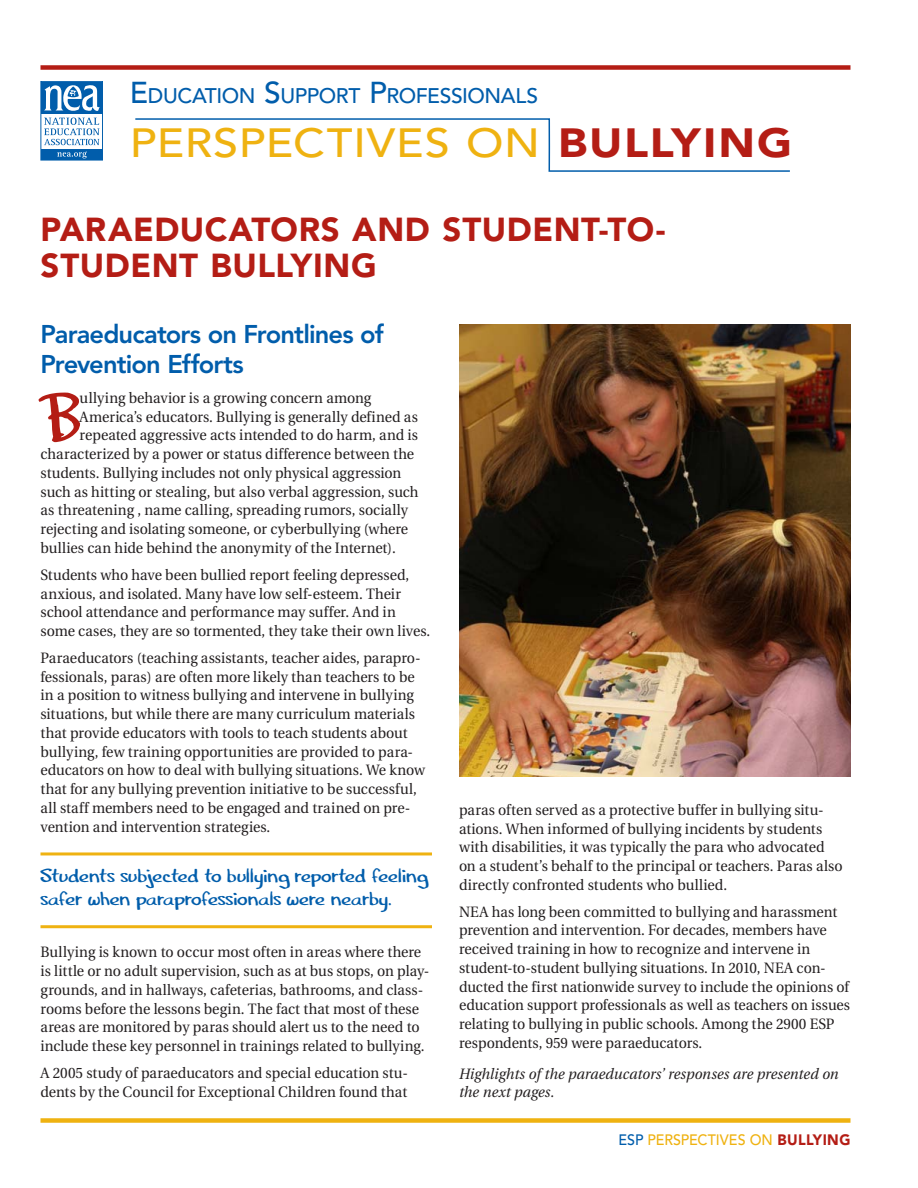
<style>
.page{position:relative;width:918px;height:1188px;background:#fff}
.page>*{position:absolute;margin:0;border:0;box-sizing:border-box;transform-origin:0 0}
.Intro_Para_drop_cap{font:69.3px "bosilmarker";color:#b41d15;scale:.95 1}
.Body{font:500 40.5px "Avenir";letter-spacing:.015em;color:#efb211;scale:1.11 1}
.subtitle{font:900 33px/36px "Avenir";letter-spacing:.02em;color:#b41d15}
.subtitle-2{font:800 25.5px/30px "Avenir";letter-spacing:-.035em;color:#015dab}
.Body-2{font:500 21px "Avenir";letter-spacing:-.02em;color:#015dab}
.out_quotes{font:19.5px/22.5px "bosilmarker";letter-spacing:-.01em;color:#015dab}
.Body-3{font:15px/18.8px "Utopia";color:#231f20;scale:.95 1}
.Intro_Para_drop_cap-2{font:15px "Utopia";color:#231f20;scale:.95 1}
.Body-4{font:italic 15px/18px "Utopia";letter-spacing:.005em;color:#231f20;scale:.95 1}
.Fast_Facts_Text{font:500 15px "Avenir";letter-spacing:-.005em;color:#efb211;scale:.95 1}
.s1{font-size:30px}
.s2{font-weight:900;color:#b41d15}
.s3{color:#015dab}
</style>
<div class="page">
<div style="left:40px;top:65px;width:810px;height:5px;background:#b41d15"></div>
<div style="left:40px;top:1118px;width:810px;height:5px;background:#efb211"></div>
<hr style="left:40px;top:852px;width:392px;height:3px;background:#efb211">
<hr style="left:40px;top:925px;width:392px;height:3px;background:#efb211">
<div style="left:41px;top:82px;width:61px;height:32px;background:#015dab"></div>
<div style="left:41px;top:149px;width:62px;height:11px;background:#015dab"></div>
<svg style="left:44px;top:85px;width:56px;height:26px"></svg>
<svg style="left:57px;top:152px;width:30px;height:6px"></svg>
<svg style="left:44px;top:118px;width:56px;height:27px"></svg>
<div style="left:41px;top:81px;width:62px;height:79px;border:1px solid #015dab"></div>
<svg style="left:135px;top:118px;width:655px;height:54px"></svg>
<img style="left:459px;top:324px;width:391px;height:453px">
<p class="Body-2" style="left:130px;top:84px;width:408px"><span class="s1">E</span>DUCATION <span class="s1">S</span>UPPORT <span class="s1">P</span>ROFESSIONALS</p>
<p class="Body" style="left:130px;top:120px;width:598px">PERSPECTIVES ON <span class="s2">BULLYING</span></p>
<p class="subtitle" style="left:40px;top:211px;width:627px">PARAEDUCATORS AND STUDENT-TO-<br>STUDENT BULLYING</p>
<p class="subtitle-2" style="left:40px;top:319px;width:345px">Paraeducators on Frontlines of<br>Prevention Efforts</p>
<p class="Intro_Para_drop_cap" style="left:40px;top:387px;width:43px">B</p>
<p class="Intro_Para_drop_cap-2" style="left:80px;top:390px;width:309px">ullying behavior is a growing concern among</p>
<p class="Intro_Para_drop_cap-2" style="left:80px;top:408px;width:358px">America’s educators. Bullying is generally defined as</p>
<p class="Intro_Para_drop_cap-2" style="left:80px;top:427px;width:358px">repeated aggressive acts intended to do harm, and is</p>
<p class="Intro_Para_drop_cap-2" style="left:40px;top:446px;width:395px">characterized by a power or status difference between the</p>
<p class="Intro_Para_drop_cap-2" style="left:40px;top:465px;width:381px">students. Bullying includes not only physical aggression</p>
<p class="Intro_Para_drop_cap-2" style="left:40px;top:483px;width:399px">such as hitting or stealing, but also verbal aggression, such</p>
<p class="Intro_Para_drop_cap-2" style="left:40px;top:502px;width:389px">as threatening , name calling, spreading rumors, socially</p>
<p class="Intro_Para_drop_cap-2" style="left:40px;top:521px;width:389px">rejecting and isolating someone, or cyberbullying (where</p>
<p class="Intro_Para_drop_cap-2" style="left:40px;top:540px;width:376px">bullies can hide behind the anonymity of the Internet).</p>
<p class="Body-3" style="left:40px;top:566px;width:412px">Students who have been bullied report feeling depressed, anxious, and isolated. Many have low self-esteem. Their school attendance and performance may suffer. And in some cases, they are so tormented, they take their own lives.</p>
<p class="Body-3" style="left:40px;top:649px;width:406px">Paraeducators (teaching assistants, teacher aides, parapro&shy;fessionals, paras) are often more likely than teachers to be in a position to witness bullying and intervene in bullying situations, but while there are many curriculum materials that provide educators with tools to teach students about bullying, few training opportunities are provided to para&shy;educators on how to deal with bullying situations. We know that for any bullying prevention initiative to be successful, all staff members need to be engaged and trained on pre&shy;vention and intervention strategies.</p>
<p class="out_quotes" style="left:40px;top:867px;width:389px">Students subjected to bullying reported feeling safer when paraprofessionals were nearby.</p>
<p class="Body-3" style="left:40px;top:943px;width:411px">Bullying is known to occur most often in areas where there is little or no adult supervision, such as at bus stops, on play&shy;grounds, and in hallways, cafeterias, bathrooms, and class&shy;rooms before the lessons begin. The fact that most of these areas are monitored by paras should alert us to the need to include these key personnel in trainings related to bullying.</p>
<p class="Body-3" style="left:40px;top:1064px;width:388px">A 2005 study of paraeducators and special education stu&shy;dents by the Council for Exceptional Children found that</p>
<p class="Body-3" style="left:459px;top:801px;width:405px">paras often served as a protective buffer in bullying situ&shy;ations. When informed of bullying incidents by students with disabilities, it was typically the para who advocated on a student’s behalf to the principal or teachers. Paras also directly confronted students who bullied.</p>
<p class="Body-3" style="left:459px;top:902px;width:413px">NEA has long been committed to bullying and harassment prevention and intervention. For decades, members have received training in how to recognize and intervene in student-to-student bullying situations. In 2010, NEA con&shy;ducted the first nationwide survey to include the opinions of education support professionals as well as teachers on issues relating to bullying in public schools. Among the 2900 ESP respondents, 959 were paraeducators.</p>
<p class="Body-4" style="left:459px;top:1066px;width:401px">Highlights of the paraeducators’ responses are presented on the next pages.</p>
<p class="Fast_Facts_Text" style="left:619px;top:1132px;width:246px"><span class="s3">ESP</span> PERSPECTIVES ON <span class="s2">BULLYING</span></p>
</div>
